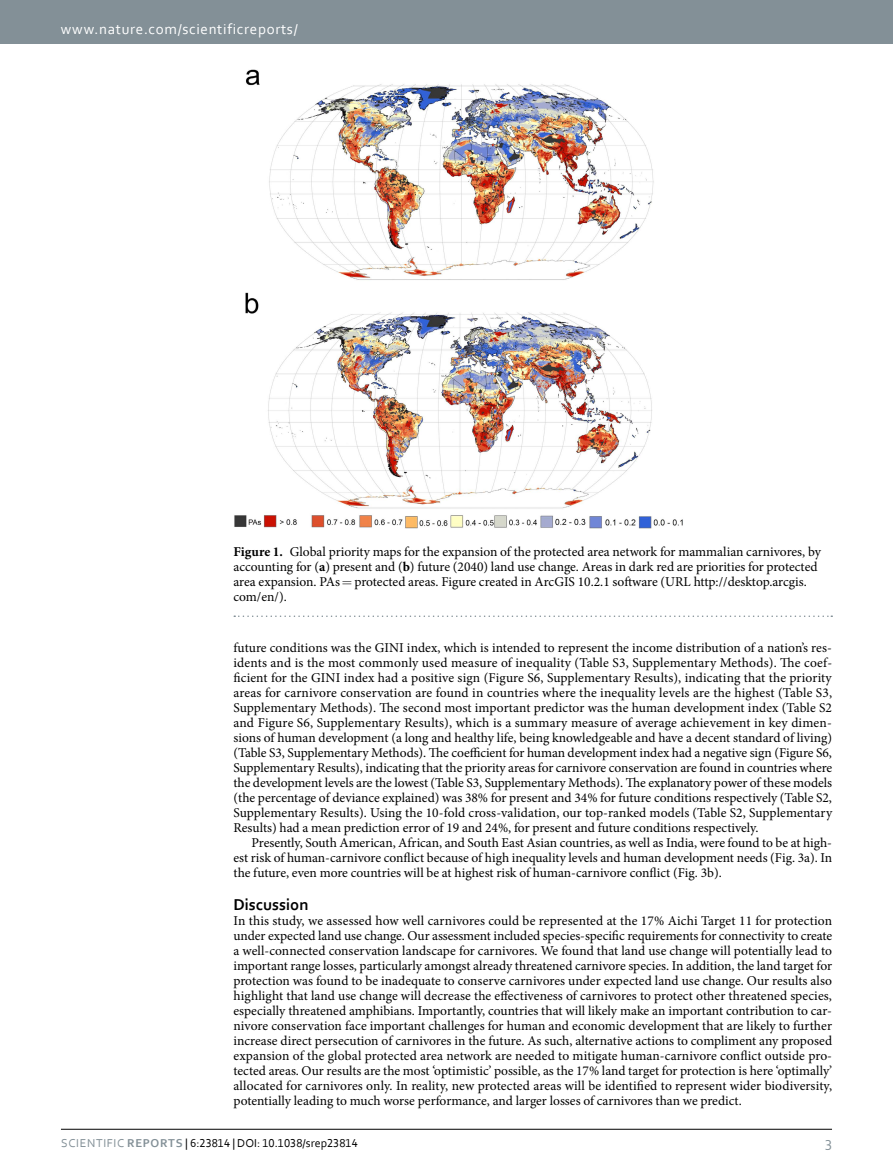
<style>
.page{position:relative;width:893px;height:1174px;background:#fff}
.page>*{position:absolute;margin:0;border:0;box-sizing:border-box;transform-origin:0 0}
.t1{font:700 16.5px "Corbel";color:#000}
.t2{font:15px "Corbel";letter-spacing:.045em;color:#fff}
.t3{font:15px "Corbel";color:#839097}
.t4{font:13.5px/15px "Minion Pro";letter-spacing:-.005em;color:#000;text-align:justify}
.t5{font:12px "Corbel";color:#000}
.s1{font-weight:700}
.s2{color:#839097}
.s3{font-weight:700;color:#839097}
</style>
<div class="page">
<div style="left:0;top:0;width:893px;height:43px;background:#839097"></div>
<hr style="left:61px;top:1129px;width:771px;height:1px;background:#000">
<img style="left:234px;top:70px;width:449px;height:458px">
<svg style="left:234px;top:615px;width:598px;height:2px"></svg>
<p class="t2" style="left:61px;top:19px;width:238px">www.nature.com/scientificreports/</p>
<p class="t4" style="left:233px;top:544px;width:589px;text-align:left"><span class="s1">Figure 1.</span> Global priority maps for the expansion of the protected area network for mammalian carnivores, by accounting for (<span class="s1">a</span>) present and (<span class="s1">b</span>) future (2040) land use change. Areas in dark red are priorities for protected area expansion. PAs protected areas. Figure created in ArcGIS 10.2.1 software (URL http://desktop.arcgis. com/en/).</p>
<p class="t4" style="left:233px;top:640px;width:600px">future conditions was the GINI index, which is intended to represent the income distribution of a nation’s res&shy;idents and is the most commonly used measure of inequality (Table S3, Supplementary Methods). The coef&shy;ficient for the GINI index had a positive sign (Figure S6, Supplementary Results), indicating that the priority areas for carnivore conservation are found in countries where the inequality levels are the highest (Table S3, Supplementary Methods). The second most important predictor was the human development index (Table S2 and Figure S6, Supplementary Results), which is a summary measure of average achievement in key dimen&shy;sions of human development (a long and healthy life, being knowledgeable and have a decent standard of living) (Table S3, Supplementary Methods). The coefficient for human development index had a negative sign (Figure S6, Supplementary Results), indicating that the priority areas for carnivore conservation are found in countries where the development levels are the lowest (Table S3, Supplementary Methods). The explanatory power of these models (the percentage of deviance explained) was 38% for present and 34% for future conditions respectively (Table S2, Supplementary Results). Using the 10-fold cross-validation, our top-ranked models (Table S2, Supplementary Results) had a mean prediction error of 19 and 24%, for present and future conditions respectively.</p>
<p class="t4" style="left:233px;top:835px;width:600px;text-indent:18px">Presently, South American, African, and South East Asian countries, as well as India, were found to be at high&shy;est risk of human-carnivore conflict because of high inequality levels and human development needs (Fig. 3a). In the future, even more countries will be at highest risk of human-carnivore conflict (Fig. 3b).</p>
<p class="t1" style="left:233px;top:894px;width:77px">Discussion</p>
<p class="t4" style="left:233px;top:913px;width:600px">In this study, we assessed how well carnivores could be represented at the 17% Aichi Target 11 for protection under expected land use change. Our assessment included species-specific requirements for connectivity to create a well-connected conservation landscape for carnivores. We found that land use change will potentially lead to important range losses, particularly amongst already threatened carnivore species. In addition, the land target for protection was found to be inadequate to conserve carnivores under expected land use change. Our results also highlight that land use change will decrease the effectiveness of carnivores to protect other threatened species, especially threatened amphibians. Importantly, countries that will likely make an important contribution to car&shy;nivore conservation face important challenges for human and economic development that are likely to further increase direct persecution of carnivores in the future. As such, alternative actions to compliment any proposed expansion of the global protected area network are needed to mitigate human-carnivore conflict outside pro&shy;tected areas. Our results are the most ‘optimistic’ possible, as the 17% land target for protection is here ‘optimally’ allocated for carnivores only. In reality, new protected areas will be identified to represent wider biodiversity, potentially leading to much worse performance, and larger losses of carnivores than we predict.</p>
<p class="t5" style="left:61px;top:1135px;width:298px"><span class="s2">Scientific</span> <span class="s3">Reports</span> | 6:23814 | DOI: 10.1038/srep23814</p>
<p class="t3" style="left:825px;top:1132px;width:8px">3</p>
</div>
